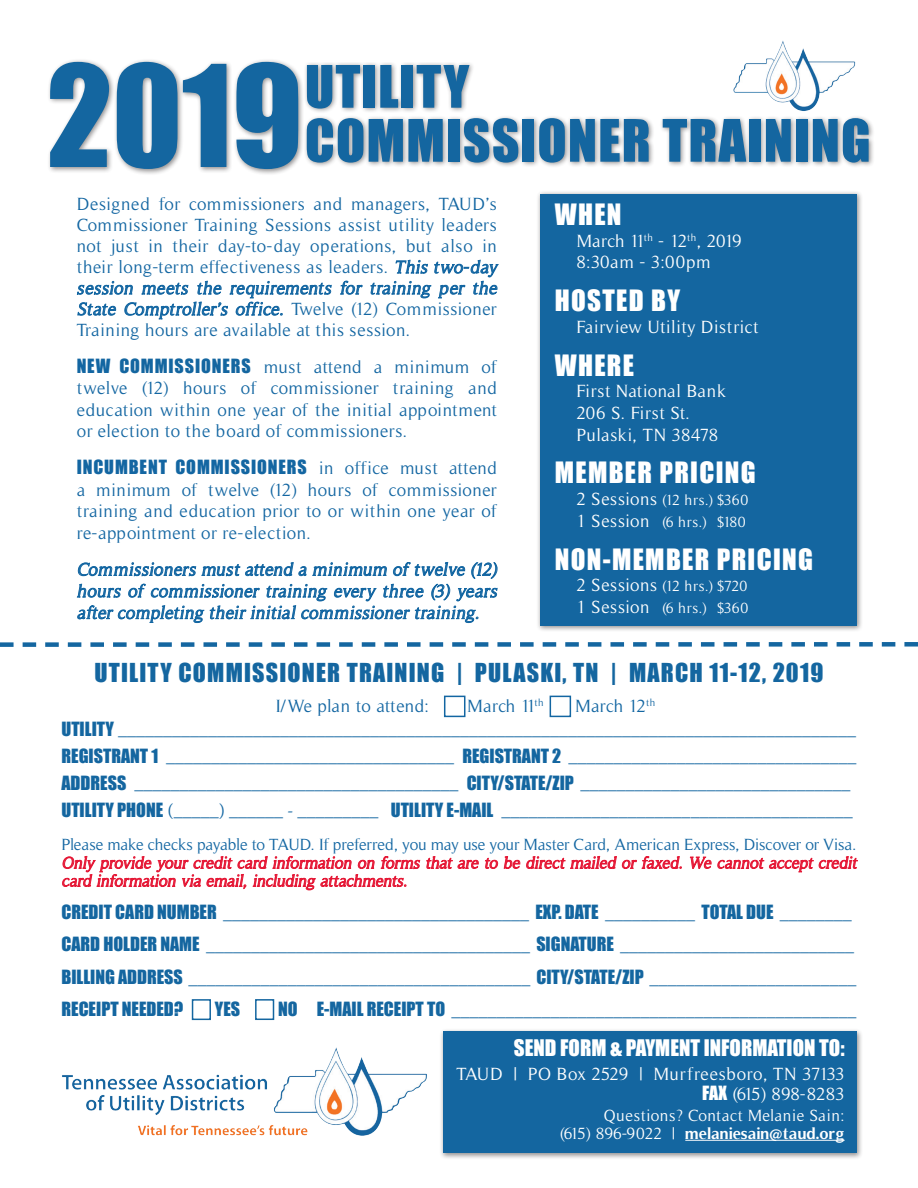
<style>
.page{position:relative;width:918px;height:1188px;background:#fff}
.page>*{position:absolute;margin:0;border:0;box-sizing:border-box;transform-origin:0 0}
.t1{font:130.5px "Impact";color:#1466a0}
.t2{font:54px "Impact";letter-spacing:.02em;color:#1466a0}
.t3{font:27px "Impact";letter-spacing:.05em;color:#fff}
.t4{font:24px "Impact";letter-spacing:.05em;color:#1466a0}
.t5{font:21px "Impact";color:#fff}
.t6{font:18px/21px "Timeless";letter-spacing:.03em;color:#1366a2;text-align:justify}
.t7{font:18px/27px "Minion Pro";color:#1366a2}
.t8{font:italic 18px/21.6px "Timeless";color:#1366a2;text-align:justify}
.t9{font:18px "Timeless";letter-spacing:.025em;color:#fff}
.t10{font:18px "Myriad Pro";color:#1366a2}
.t11{font:18px "Timeless";letter-spacing:-.025em;color:#fff}
.t12{font:18px "Impact";color:#1466a0}
.t13{font:18px "Timeless";color:#1366a2}
.t14{font:18px "Timeless";color:#fff}
.t15{font:18px "Timeless";letter-spacing:.045em;color:#fff}
.text{font:italic 16.5px/18px "Timeless";color:#e51836}
.text-2{font:16.5px "Timeless";letter-spacing:-.01em;color:#1366a2}
.t16{font:700 16.5px "Timeless";color:#fff}
.t17{font:16.5px "Timeless";letter-spacing:.03em;color:#fff}
.t18{font:15px "Timeless";letter-spacing:.045em;color:#fff}
.s1{font-style:italic}
.s2{font-family:"Impact"}
.s3{font-family:"Impact";color:#1466a0}
.s4{font-size:18px}
.s5{font-weight:400}
</style>
<div class="page">
<svg style="left:340px;top:280px;width:23px;height:15px"></svg>
<svg style="left:370px;top:259px;width:129px;height:40px"></svg>
<svg style="left:76px;top:280px;width:256px;height:40px"></svg>
<svg style="left:77px;top:562px;width:421px;height:62px"></svg>
<svg style="left:0;top:642px;width:918px;height:5px"></svg>
<img style="left:62px;top:1047px;width:365px;height:89px">
<div style="left:537px;top:190px;width:326px;height:442px;background:#231f20;opacity:.5"></div>
<div style="left:540px;top:194px;width:316px;height:432px;background:#1466a0"></div>
<div style="left:439px;top:1028px;width:424px;height:132px;background:#231f20;opacity:.5"></div>
<div style="left:443px;top:1032px;width:413px;height:121px;background:#1466a0"></div>
<hr style="left:685px;top:1140px;width:160px;height:1px;background:#fff">
<div style="left:47px;top:59px;width:258px;height:117px;background:#231f20;opacity:.5"></div>
<div style="left:303px;top:62px;width:572px;height:107px;background:#231f20;opacity:.5"></div>
<svg style="left:485px;top:855px;width:197px;height:14px"></svg>
<svg style="left:690px;top:856px;width:168px;height:17px"></svg>
<svg style="left:62px;top:855px;width:417px;height:36px"></svg>
<div style="left:192px;top:999px;width:19px;height:21px;border:2px solid #1466a0"></div>
<div style="left:255px;top:999px;width:19px;height:21px;border:2px solid #1466a0"></div>
<img style="left:728px;top:41px;width:131px;height:77px">
<div style="left:444px;top:696px;width:21px;height:21px;border:2px solid #1366a2"></div>
<div style="left:550px;top:696px;width:21px;height:21px;border:2px solid #1366a2"></div>
<p class="t1" style="left:47px;top:15px;width:257px">2019</p>
<p class="t2" style="left:305px;top:45px;width:166px">UTILITY</p>
<p class="t2" style="left:305px;top:99px;width:567px">COMMISSIONER TRAINING</p>
<p class="t6" style="left:77px;top:194px;width:425px;text-align:left">Designed for commissioners and managers, TAUD’s Commissioner Training Sessions assist utility leaders not just in their day-to-day operations, but also in their long-term effectiveness as leaders. <span class="s1">This two-day session meets the requirements for training per the State Comptroller’s office.</span> Tw el ve (12) Co m m i s s io n er Training hours are available at this session.</p>
<p class="t6" style="left:77px;top:356px;width:422px;line-height:21.6px"><span class="s2">NEW</span> <span class="s3">COMMISSIONERS</span> must attend a minimum of twelve (12) hours of commissioner training and education within one year of the initial appointment or election to the board of commissioners.</p>
<p class="t6" style="left:77px;top:457px;width:422px;line-height:21.6px"><span class="s2">INCUMBENT COMMISSIONERS</span> in office must attend a minimum of twelve (12) hours of commissioner training and education prior to or within one year of re-appointment or re-election.</p>
<p class="t8" style="left:77px;top:559px;width:425px">Commissioners must attend a minimum of twelve (12) hours of commissioner training every three (3) years after completing their initial commissioner training.</p>
<p class="t3" style="left:555px;top:194px;width:68px">WHEN</p>
<p class="t11" style="left:576px;top:231px;width:167px">March 11<sup>th</sup> - 12<sup>th</sup>, 2019</p>
<p class="t15" style="left:576px;top:252px;width:136px">8:30am - 3:00pm</p>
<p class="t3" style="left:555px;top:280px;width:127px">HOSTED BY</p>
<p class="t9" style="left:576px;top:317px;width:184px">Fairview Utility District</p>
<p class="t3" style="left:555px;top:344px;width:81px">WHERE</p>
<p class="t9" style="left:576px;top:381px;width:151px">First National Bank</p>
<p class="t9" style="left:576px;top:403px;width:115px">206 S. First St.</p>
<p class="t9" style="left:576px;top:424px;width:143px">Pulaski, TN 38478</p>
<p class="t3" style="left:555px;top:452px;width:202px">MEMBER PRICING</p>
<p class="t18" style="left:576px;top:492px;width:173px"><span class="s4">2 Sessions</span> (12 hrs.) $360</p>
<p class="t18" style="left:576px;top:513px;width:171px"><span class="s4">1 Session</span> (6 hrs.) $180</p>
<p class="t3" style="left:555px;top:538px;width:260px">NON-MEMBER PRICING</p>
<p class="t18" style="left:576px;top:578px;width:172px"><span class="s4">2 Sessions</span> (12 hrs.) $720</p>
<p class="t18" style="left:576px;top:599px;width:173px"><span class="s4">1 Session</span> (6 hrs.) $360</p>
<p class="t4" style="left:95px;top:654px;width:730px">UTILITY COMMISSIONER TRAINING | PULASKI, TN | MARCH 11-12, 2019</p>
<p class="t7" style="left:62px;top:716px;width:796px"><span class="s3">UTILITY</span> __________________________________________________________________________________</p>
<p class="t7" style="left:62px;top:743px;width:796px"><span class="s3">REGISTRANT 1</span> ________________________________ <span class="s3">REGISTRANT 2</span> ________________________________<br><span class="s3">ADDRESS</span> ____________________________________ <span class="s3">CITY/STATE/ZIP</span> ______________________________</p>
<p class="t7" style="left:62px;top:797px;width:793px"><span class="s3">UTILITY PHONE</span> (_____) ______ - _________ <span class="s3">UTILITY E-MAIL</span> _______________________________________</p>
<p class="text-2" style="left:62px;top:836px;width:796px">Please make checks payable to TAUD. If preferred, you may use your Master Card, American Express, Discover or Visa.</p>
<p class="text" style="left:62px;top:854px;width:800px">Only provide your credit card information on forms that are to be direct mailed or faxed. We cannot accept credit card information via email, including attachments.</p>
<p class="t7" style="left:62px;top:900px;width:792px"><span class="s3">CREDIT CARD NUMBER</span> __________________________________ <span class="s3">EXP. DATE</span> __________ <span class="s3">TOTAL DUE</span> ________</p>
<p class="t7" style="left:62px;top:932px;width:794px"><span class="s3">CARD HOLDER NAME</span> ____________________________________ <span class="s3">SIGNATURE</span> __________________________</p>
<p class="t7" style="left:62px;top:964px;width:797px"><span class="s3">BILLING ADDRESS</span> ______________________________________ <span class="s3">CITY/STATE/ZIP</span> _______________________</p>
<p class="t12" style="left:62px;top:995px;width:123px">RECEIPT NEEDED?</p>
<p class="t12" style="left:215px;top:995px;width:27px">YES</p>
<p class="t10" style="left:278px;top:999px;width:580px"><span class="s3">NO E-MAIL RECEIPT TO</span> _____________________________________________</p>
<p class="t13" style="left:276px;top:696px;width:155px">I/We plan to attend:</p>
<p class="t6" style="left:467px;top:696px;width:78px">March 11<sup>th</sup></p>
<p class="t6" style="left:575px;top:696px;width:82px">March 12<sup>th</sup></p>
<p class="t5" style="left:514px;top:1032px;width:332px">SEND FORM &amp; PAYMENT INFORMATION TO:</p>
<p class="t9" style="left:456px;top:1064px;width:390px">TAUD | PO Box 2529 | Murfreesboro, TN 37133</p>
<p class="t14" style="left:702px;top:1084px;width:144px"><span class="s2">FAX</span> (615) 898-8283</p>
<p class="t17" style="left:604px;top:1106px;width:242px">Questions? Contact Melanie Sain:</p>
<p class="t16" style="left:560px;top:1123px;width:286px"><span class="s5">(615) 896-9022 |</span> melaniesain@taud.org</p>
</div>
